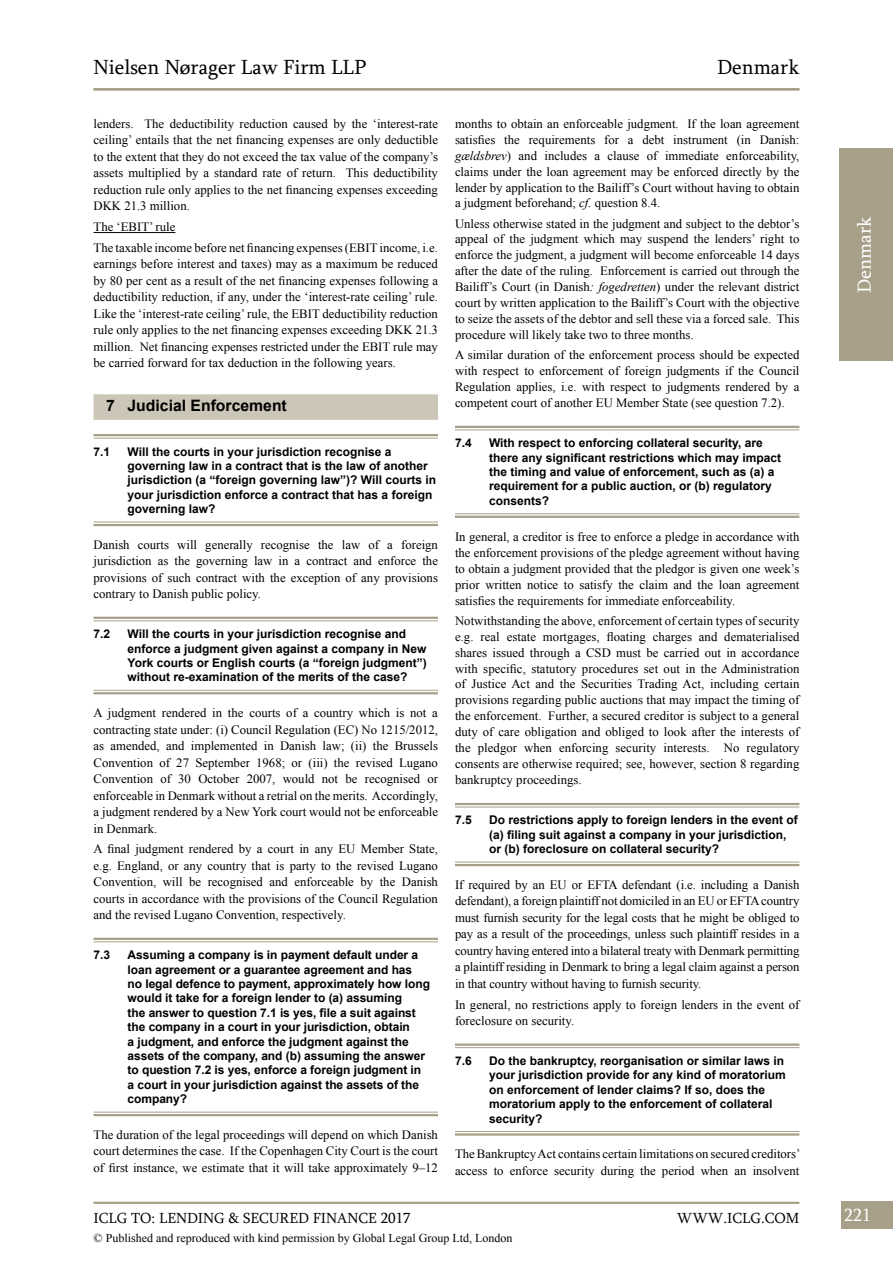
<style>
.page{position:relative;width:893px;height:1263px;background:#fff}
.page>*{position:absolute;margin:0;border:0;box-sizing:border-box;transform-origin:0 0}
.t1{font:21px "Sylfaen";color:#000}
.t2{font:19.5px "Sylfaen";color:#fff}
.t3{font:18px "Sylfaen";color:#fff}
.t4{font:700 15.75px "Arial";color:#000}
.t5{font:15px "Sylfaen";color:#000}
.t6{font:12.75px/16.5px "Times New Roman";color:#000;text-align:justify}
.t7{font:700 12px/14.4px "Arial";color:#000}
.t8{font:12px "Times New Roman";color:#000}
.s1{font-style:italic}
</style>
<div class="page">
<div style="left:841px;top:1201px;width:52px;height:28px;background:#a89f88"></div>
<hr style="left:94px;top:1202px;width:705px;height:2px;background:#a89f88">
<div style="left:840px;top:148px;width:53px;height:213px;background:#a89f88"></div>
<hr style="left:455px;top:426px;width:344px;height:2px;background:#a89f88">
<hr style="left:455px;top:429px;width:344px;height:1px;background:#a89f88">
<hr style="left:455px;top:513px;width:344px;height:1px;background:#a89f88">
<hr style="left:455px;top:516px;width:344px;height:2px;background:#a89f88">
<hr style="left:455px;top:803px;width:344px;height:2px;background:#a89f88">
<hr style="left:455px;top:807px;width:344px;height:1px;background:#a89f88">
<hr style="left:455px;top:862px;width:344px;height:1px;background:#a89f88">
<hr style="left:455px;top:864px;width:344px;height:2px;background:#a89f88">
<hr style="left:455px;top:1043px;width:344px;height:3px;background:#a89f88">
<hr style="left:455px;top:1047px;width:344px;height:1px;background:#a89f88">
<hr style="left:455px;top:1131px;width:344px;height:1px;background:#a89f88">
<hr style="left:455px;top:1133px;width:344px;height:3px;background:#a89f88">
<hr style="left:94px;top:232px;width:81px;height:1px;background:#000">
<div style="left:94px;top:394px;width:344px;height:26px;background:#cbc6b7"></div>
<hr style="left:94px;top:434px;width:344px;height:2px;background:#a89f88">
<hr style="left:94px;top:438px;width:344px;height:1px;background:#a89f88">
<hr style="left:94px;top:522px;width:344px;height:1px;background:#a89f88">
<hr style="left:94px;top:524px;width:344px;height:2px;background:#a89f88">
<hr style="left:94px;top:617px;width:344px;height:2px;background:#a89f88">
<hr style="left:94px;top:620px;width:344px;height:1px;background:#a89f88">
<hr style="left:94px;top:690px;width:344px;height:1px;background:#a89f88">
<hr style="left:94px;top:692px;width:344px;height:2px;background:#a89f88">
<hr style="left:94px;top:938px;width:344px;height:2px;background:#a89f88">
<hr style="left:94px;top:941px;width:344px;height:1px;background:#a89f88">
<hr style="left:94px;top:1112px;width:344px;height:1px;background:#a89f88">
<hr style="left:94px;top:1114px;width:344px;height:2px;background:#a89f88">
<hr style="left:94px;top:88px;width:705px;height:2px;background:#a89f88">
<h1 class="t1" style="left:94px;top:53px;width:275px">Nielsen Nørager Law Firm LLP</h1>
<h1 class="t1" style="left:717px;top:53px;width:84px">Denmark</h1>
<p class="t6" style="left:94px;top:115px;width:346px">lenders. The deductibility reduction caused by the ‘interest-rate ceiling’ entails that the net financing expenses are only deductible to the extent that they do not exceed the tax value of the company’s assets multiplied by a standard rate of return. This deductibility reduction rule only applies to the net financing expenses exceeding DKK 21.3 million.</p>
<p class="t6" style="left:94px;top:216px;width:346px;line-height:20.7px">The ‘EBIT’ rule<br>The taxable income before net financing expenses (EBIT income, i.e.</p>
<p class="t6" style="left:94px;top:256px;width:346px">earnings before interest and taxes) may as a maximum be reduced by 80 per cent as a result of the net financing expenses following a deductibility reduction, if any, under the ‘interest-rate ceiling’ rule.<br>Like the ‘interest-rate ceiling’ rule, the EBIT deductibility reduction rule only applies to the net financing expenses exceeding DKK 21.3 million. Net financing expenses restricted under the EBIT rule may be carried forward for tax deduction in the following years.</p>
<p class="t4" style="left:106px;top:395px;width:182px">7 Judicial Enforcement</p>
<p class="t7" style="left:94px;top:444px;width:18px">7.1</p>
<p class="t7" style="left:128px;top:444px;width:310px">Will the courts in your jurisdiction recognise a governing law in a contract that is the law of another jurisdiction (a “foreign governing law”)? Will courts in your jurisdiction enforce a contract that has a foreign governing law?</p>
<p class="t6" style="left:94px;top:536px;width:346px">Danish courts will generally recognise the law of a foreign jurisdiction as the governing law in a contract and enforce the provisions of such contract with the exception of any provisions contrary to Danish public policy.</p>
<p class="t7" style="left:94px;top:627px;width:18px">7.2</p>
<p class="t7" style="left:128px;top:627px;width:301px">Will the courts in your jurisdiction recognise and enforce a judgment given against a company in New York courts or English courts (a “foreign judgment”) without re-examination of the merits of the case?</p>
<p class="t6" style="left:94px;top:704px;width:346px">A judgment rendered in the courts of a country which is not a contracting state under: (i) Council Regulation (EC) No 1215/2012, as amended, and implemented in Danish law; (ii) the Brussels Convention of 27 September 1968; or (iii) the revised Lugano Convention of 30 October 2007, would not be recognised or enforceable in Denmark without a retrial on the merits. Accordingly, a judgment rendered by a New York court would not be enforceable in Denmark.</p>
<p class="t6" style="left:94px;top:840px;width:346px">A final judgment rendered by a court in any EU Member State, e.g. England, or any country that is party to the revised Lugano Convention, will be recognised and enforceable by the Danish courts in accordance with the provisions of the Council Regulation and the revised Lugano Convention, respectively.</p>
<p class="t7" style="left:94px;top:948px;width:18px">7.3</p>
<p class="t7" style="left:128px;top:948px;width:304px">Assuming a company is in payment default under a loan agreement or a guarantee agreement and has<br>no legal defence to payment, approximately how long would it take for a foreign lender to (a) assuming<br>the answer to question 7.1 is yes, file a suit against the company in a court in your jurisdiction, obtain<br>a judgment, and enforce the judgment against the assets of the company, and (b) assuming the answer to question 7.2 is yes, enforce a foreign judgment in a court in your jurisdiction against the assets of the company?</p>
<p class="t6" style="left:94px;top:1126px;width:346px">The duration of the legal proceedings will depend on which Danish court determines the case. If the Copenhagen City Court is the court of first instance, we estimate that it will take approximately 9–12</p>
<p class="t6" style="left:455px;top:115px;width:346px;line-height:15.9px">months to obtain an enforceable judgment. If the loan agreement satisfies the requirements for a debt instrument (in Danish: <span class="s1">gældsbrev</span>) and includes a clause of immediate enforceability, claims under the loan agreement may be enforced directly by the lender by application to the Bailiff’s Court without having to obtain a judgment beforehand; <span class="s1">cf.</span> question 8.4.</p>
<p class="t6" style="left:455px;top:215px;width:346px;line-height:15.9px">Unless otherwise stated in the judgment and subject to the debtor’s appeal of the judgment which may suspend the lenders’ right to enforce the judgment, a judgment will become enforceable 14 days after the date of the ruling. Enforcement is carried out through the Bailiff’s Court (in Danish<span class="s1">: fogedretten</span>) under the relevant district court by written application to the Bailiff’s Court with the objective to seize the assets of the debtor and sell these via a forced sale. This procedure will likely take two to three months.</p>
<p class="t6" style="left:455px;top:347px;width:346px;line-height:16px">A similar duration of the enforcement process should be expected with respect to enforcement of foreign judgments if the Council Regulation applies, i.e. with respect to judgments rendered by a competent court of another EU Member State (see question 7.2).</p>
<p class="t7" style="left:455px;top:436px;width:18px">7.4</p>
<p class="t7" style="left:489px;top:436px;width:294px">With respect to enforcing collateral security, are there any significant restrictions which may impact the timing and value of enforcement, such as (a) a requirement for a public auction, or (b) regulatory consents?</p>
<p class="t6" style="left:455px;top:528px;width:346px;line-height:16px">In general, a creditor is free to enforce a pledge in accordance with the enforcement provisions of the pledge agreement without having to obtain a judgment provided that the pledgor is given one week’s prior written notice to satisfy the claim and the loan agreement satisfies the requirements for immediate enforceability.</p>
<p class="t6" style="left:455px;top:612px;width:346px;line-height:15.9px">Notwithstanding the above, enforcement of certain types of security e.g. real estate mortgages, floating charges and dematerialised shares issued through a CSD must be carried out in accordance with specific, statutory procedures set out in the Administration of Justice Act and the Securities Trading Act, including certain provisions regarding public auctions that may impact the timing of the enforcement. Further, a secured creditor is subject to a general duty of care obligation and obliged to look after the interests of the pledgor when enforcing security interests. No regulatory consents are otherwise required; see, however, section 8 regarding bankruptcy proceedings.</p>
<p class="t7" style="left:455px;top:813px;width:18px">7.5</p>
<p class="t7" style="left:489px;top:813px;width:310px">Do restrictions apply to foreign lenders in the event of (a) filing suit against a company in your jurisdiction, or (b) foreclosure on collateral security?</p>
<p class="t6" style="left:455px;top:876px;width:346px">If required by an EU or EFTA defendant (i.e. including a Danish defendant), a foreign plaintiff not domiciled in an EU or EFTA country must furnish security for the legal costs that he might be obliged to pay as a result of the proceedings, unless such plaintiff resides in a country having entered into a bilateral treaty with Denmark permitting a plaintiff residing in Denmark to bring a legal claim against a person in that country without having to furnish security.</p>
<p class="t6" style="left:455px;top:996px;width:346px">In general, no restrictions apply to foreign lenders in the event of foreclosure on security.</p>
<p class="t7" style="left:455px;top:1054px;width:18px">7.6</p>
<p class="t7" style="left:489px;top:1054px;width:298px">Do the bankruptcy, reorganisation or similar laws in your jurisdiction provide for any kind of moratorium on enforcement of lender claims? If so, does the moratorium apply to the enforcement of collateral security?</p>
<p class="t6" style="left:455px;top:1145px;width:347px">The Bankruptcy Act contains certain limitations on secured creditors’ access to enforce security during the period when an insolvent</p>
<h2 class="t2" style="left:851px;top:293px;width:78px;rotate:-90deg">Denmark</h2>
<p class="t5" style="left:94px;top:1208px;width:319px">ICLG TO: LENDING &amp; SECURED FINANCE 2017</p>
<p class="t5" style="left:677px;top:1208px;width:124px">WWW.ICLG.COM</p>
<h3 class="t3" style="left:844px;top:1202px;width:28px">221</h3>
<p class="t8" style="left:94px;top:1229px;width:420px">© Published and reproduced with kind permission by Global Legal Group Ltd, London</p>
</div>
